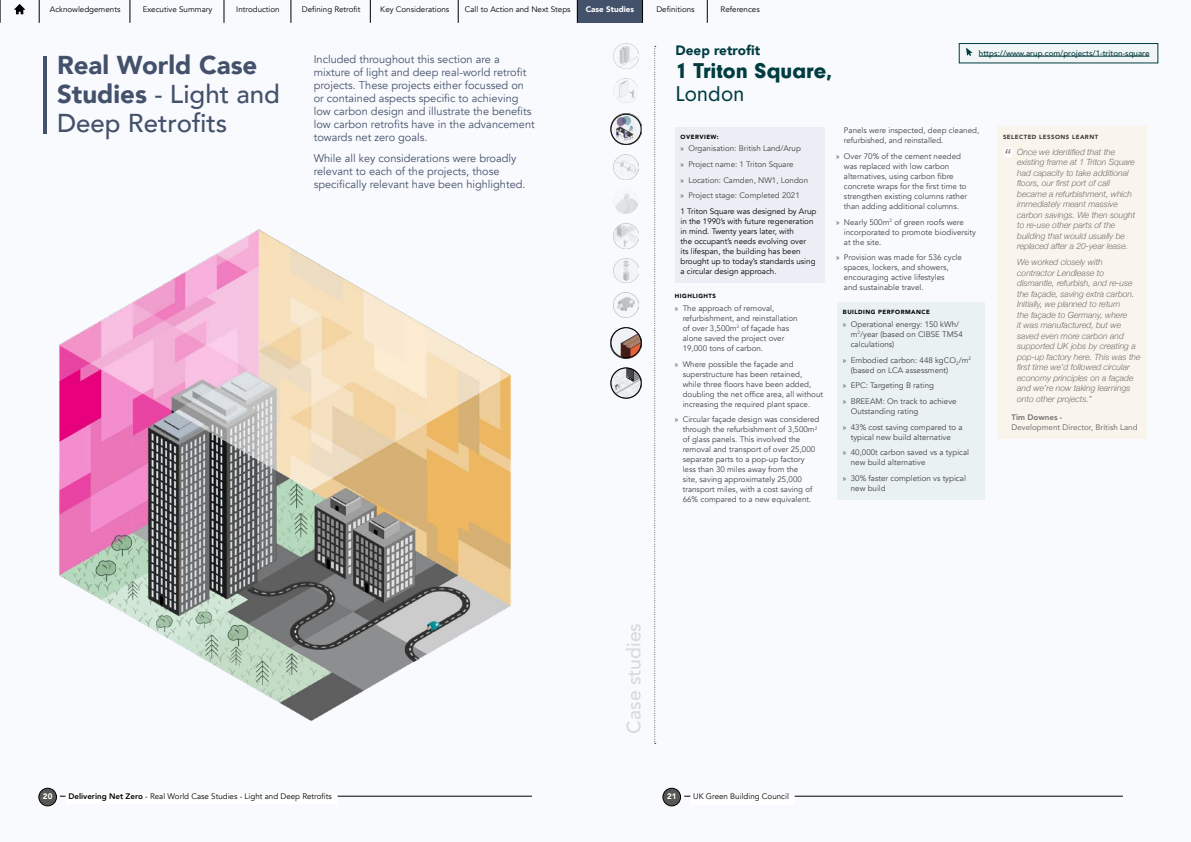
<style>
.page{position:relative;width:1191px;height:842px;background:#f8fafd}
.page>*{position:absolute;margin:0;border:0;box-sizing:border-box;transform-origin:0 0}
.t1{font:500 25.8px/29.4px "Avenir";color:#44516b}
.t2{font:900 22.3px "Neuzeit Gro";color:#003c40}
.t3{font:22.3px "Neuzeit Gro";color:#003c40}
.t4{font:500 19.3px "Avenir";color:#dadada}
.t5{font:italic 300 18.5px "Helvetica Neue";color:#706f6f}
.t6{font:900 13.6px "Avenir";color:#003c40}
.t7{font:11px/13px "Avenir";color:#44516b}
.t8{font:italic 300 8.5px/10.5px "Helvetica Neue";color:#706f6f}
.t9{font:8px/10px "Avenir";color:#424241}
.t10{font:8px/10px "Avenir";color:#000}
.t11{font:500 8px "Avenir";color:#003c40}
.t12{font:8px "Avenir";color:#706f6f}
.t13{font:900 8px "Avenir";color:#fff}
.t14{font:800 8px "Avenir";color:#706f6f}
.t15{font:900 6px "Avenir";letter-spacing:.08em;color:#000}
.t16{font:900 6px "Avenir";letter-spacing:.08em;color:#3c3c3b}
.s1{font-weight:900}
.s2{font-family:"Myriad Pro"}
.s3{color:#000}
.s4{font-weight:800}
</style>
<div class="page">
<svg style="left:654px;top:46px;width:2px;height:698px"></svg>
<div style="left:663px;top:788px;width:17px;height:18px;background:#575756;border-radius:50%"></div>
<div style="left:662px;top:788px;width:19px;height:18px;border:1px solid #000;border-radius:50%"></div>
<hr style="left:684px;top:796px;width:438px;height:1px;background:#000">
<div style="left:690px;top:795px;width:104px;height:10px;background:#fff"></div>
<hr style="left:60px;top:796px;width:472px;height:1px;background:#000">
<div style="left:39px;top:788px;width:17px;height:18px;background:#575756;border-radius:50%"></div>
<div style="left:39px;top:788px;width:18px;height:18px;border:1px solid #000;border-radius:50%"></div>
<div style="left:66px;top:794px;width:271px;height:10px;background:#fff"></div>
<hr style="left:43px;top:56px;width:3px;height:77px;background:#44516b">
<div style="left:675px;top:127px;width:149px;height:156px;background:#ebeef4"></div>
<div style="left:997px;top:127px;width:149px;height:312px;background:#faf5ec"></div>
<div style="left:1003px;top:147px;width:10px;height:10px;background:#fff;border-radius:50%"></div>
<div style="left:837px;top:302px;width:148px;height:197px;background:#e9f1f2"></div>
<div style="left:959px;top:44px;width:198px;height:19px;background:#f2f5f5"></div>
<svg style="left:966px;top:48px;width:6px;height:8px"></svg>
<hr style="left:979px;top:56px;width:170px;height:1px;background:#003c40">
<div style="left:959px;top:43px;width:199px;height:20px;border:1px solid #003c40"></div>
<img style="left:59px;top:229px;width:452px;height:492px">
<img style="left:613px;top:43px;width:25px;height:25px">
<img style="left:613px;top:78px;width:25px;height:25px;border-radius:12px">
<img style="left:610px;top:114px;width:31px;height:30px">
<img style="left:613px;top:154px;width:25px;height:25px">
<img style="left:613px;top:193px;width:25px;height:21px">
<img style="left:613px;top:223px;width:25px;height:25px">
<img style="left:613px;top:258px;width:25px;height:25px">
<img style="left:613px;top:293px;width:25px;height:24px">
<img style="left:610px;top:327px;width:31px;height:31px">
<img style="left:610px;top:368px;width:31px;height:31px">
<div style="left:610px;top:368px;width:31px;height:30px;border:1px solid #000;border-radius:50%"></div>
<div style="left:610px;top:327px;width:31px;height:31px;border:1px solid #000;border-radius:50%"></div>
<div style="left:610px;top:114px;width:31px;height:31px;border:1px solid #000;border-radius:50%"></div>
<div style="left:577px;top:0;width:65px;height:23px;background:#44516b"></div>
<svg style="left:0;top:0;width:1px;height:23px"></svg>
<svg style="left:224px;top:0;width:1px;height:23px"></svg>
<svg style="left:458px;top:0;width:1px;height:23px"></svg>
<svg style="left:130px;top:0;width:1px;height:23px"></svg>
<svg style="left:291px;top:0;width:1px;height:23px"></svg>
<svg style="left:370px;top:0;width:1px;height:23px"></svg>
<svg style="left:707px;top:0;width:1px;height:23px"></svg>
<svg style="left:39px;top:0;width:1px;height:23px"></svg>
<svg style="left:577px;top:0;width:1px;height:23px"></svg>
<svg style="left:642px;top:0;width:1px;height:23px"></svg>
<svg style="left:14px;top:4px;width:11px;height:10px"></svg>
<p class="t10" style="left:50px;top:4px;width:72px">Acknowledgements</p>
<p class="t10" style="left:143px;top:4px;width:71px">Executive Summary</p>
<p class="t10" style="left:236px;top:4px;width:45px">Introduction</p>
<p class="t10" style="left:302px;top:4px;width:60px">Defining Retrofit</p>
<p class="t10" style="left:380px;top:4px;width:71px">Key Considerations</p>
<p class="t10" style="left:465px;top:4px;width:107px">Call to Action and Next Steps</p>
<p class="t13" style="left:586px;top:2px;width:50px">Case Studies</p>
<p class="t10" style="left:656px;top:4px;width:40px">Definitions</p>
<p class="t10" style="left:720px;top:4px;width:41px">References</p>
<h1 class="t1" style="left:57px;top:49px;width:224px"><span class="s1">Real World Case<br>Studies</span> - Light and<br>Deep Retrofits</h1>
<p class="t7" style="left:314px;top:53px;width:223px">Included throughout this section are a mixture of light and deep real-world retrofit projects. These projects either focussed on or contained aspects specific to achieving low carbon design and illustrate the benefits low carbon retrofits have in the advancement towards net zero goals.</p>
<h3 class="t7" style="left:314px;top:152px;width:213px">While all key considerations were broadly relevant to each of the projects, those specifically relevant have been highlighted.</h3>
<h3 class="t6" style="left:675px;top:39px;width:86px">Deep retrofit</h3>
<h2 class="t2" style="left:675px;top:58px;width:158px">1 Triton Square,</h2>
<h2 class="t3" style="left:675px;top:82px;width:71px">London</h2>
<p class="t15" style="left:680px;top:131px;width:40px">OVERVIEW:</p>
<p class="t9" style="left:680px;top:141px;width:137px;line-height:15.7px"><span class="s2">»</span> Organisation: British Land/Arup<br><span class="s2">»</span> Project name: 1 Triton Square<br><span class="s2">»</span> Location: Camden, NW1, London<br><span class="s2">»</span> Project stage: Completed 2021<br><span class="s3">1 Triton Square was designed by Arup</span></p>
<p class="t10" style="left:680px;top:216px;width:136px">in the 1990’s with future regeneration in mind. Twenty years later, with<br>the occupant’s needs evolving over its lifespan, the building has been brought up to today’s standards using a circular design approach.</p>
<p class="t15" style="left:675px;top:291px;width:42px">HIGHLIGHTS</p>
<p class="t9" style="left:682px;top:303px;width:116px;text-indent:-8px"><span class="s2">»</span> The approach of removal, refurbishment, and reinstallation of over 3,500m<sup>2</sup> of façade has alone saved the project over<br>19,000 tons of carbon.</p>
<p class="t9" style="left:682px;top:359px;width:142px;text-indent:-8px"><span class="s2">»</span> Where possible the façade and superstructure has been retained,<br>while three floors have been added, doubling the net office area, all without increasing the required plant space.</p>
<p class="t9" style="left:682px;top:415px;width:138px;text-indent:-8px"><span class="s2">»</span> Circular façade design was considered through the refurbishment of 3,500m<sup>2 </sup>of glass panels. This involved the removal and transport of over 25,000 separate parts to a pop-up factory less than 30 miles away from the<br>site, saving approximately 25,000 transport miles, with a cost saving of 66% compared to a new equivalent.</p>
<p class="t11" style="left:979px;top:46px;width:172px">https://www.arup.com/projects/1-triton-square</p>
<p class="t9" style="left:844px;top:126px;width:137px">Panels were inspected, deep cleaned, refurbished, and reinstalled.</p>
<p class="t9" style="left:844px;top:151px;width:125px;text-indent:-8px"><span class="s2">»</span> Over 70% of the cement needed was replaced with low carbon alternatives, using carbon fibre concrete wraps for the first time to strengthen existing columns rather than adding additional columns.</p>
<p class="t9" style="left:844px;top:217px;width:134px;text-indent:-8px"><span class="s2">»</span> Nearly 500m<sup>2</sup> of green roofs were incorporated to promote biodiversity at the site.</p>
<p class="t9" style="left:844px;top:253px;width:119px;text-indent:-8px"><span class="s2">»</span> Provision was made for 536 cycle spaces, lockers, and showers, encouraging active lifestyles<br>and sustainable travel.</p>
<p class="t16" style="left:1003px;top:131px;width:97px">SELECTED LESSONS LEARNT</p>
<p class="t8" style="left:1017px;top:146px;width:120px">Once we identified that the existing frame at 1 Triton Square had capacity to take additional floors, our first port of call became a refurbishment, which immediately meant massive carbon savings. We then sought to re-use other parts of the building that would usually be replaced after a 20-year lease.</p>
<p class="t8" style="left:1017px;top:257px;width:125px">We worked closely with contractor Lendlease to dismantle, refurbish, and re-use the façade, saving extra carbon.<br>Initially, we planned to return<br>the façade to Germany, where<br>it was manufactured, but we saved even more carbon and supported UK jobs by creating a pop-up factory here. This was the first time we’d followed circular economy principles on a façade and we’re now taking learnings onto other projects.”</p>
<p class="t14" style="left:1011px;top:411px;width:52px">Tim Downes -</p>
<p class="t12" style="left:1011px;top:421px;width:127px">Development Director, British Land</p>
<h3 class="t5" style="left:1003px;top:141px;width:8px">“</h3>
<p class="t15" style="left:843px;top:307px;width:88px">BUILDING PERFORMANCE</p>
<p class="t9" style="left:850px;top:319px;width:114px;text-indent:-8px"><span class="s2">»</span> Operational energy: 150 kWh/ m<sup>2</sup>/year (based on CIBSE TM54 calculations)</p>
<p class="t9" style="left:850px;top:355px;width:122px;text-indent:-8px"><span class="s2">»</span> Embodied carbon: 448 kgCO<sub>2</sub>/m<sup>2 </sup>(based on LCA assessment)</p>
<p class="t9" style="left:843px;top:378px;width:115px;line-height:15.7px"><span class="s2">»</span> EPC: Targeting B rating<br><span class="s2">»</span> BREEAM: On track to achieve</p>
<p class="t9" style="left:843px;top:403px;width:121px;line-height:15.7px;text-indent:8px">Outstanding rating<br><span class="s2">»</span> 43% cost saving compared to a</p>
<p class="t9" style="left:843px;top:429px;width:128px;line-height:15.7px;text-indent:8px">typical new build alternative<br><span class="s2">»</span> 40,000t carbon saved vs a typical</p>
<p class="t9" style="left:843px;top:455px;width:124px;line-height:15.7px;text-indent:8px">new build alternative<br><span class="s2">»</span> 30% faster completion vs typical</p>
<p class="t9" style="left:850px;top:483px;width:36px">new build</p>
<h3 class="t4" style="left:617px;top:734px;width:112px;rotate:-90deg">Case studies</h3>
<p class="t13" style="left:43px;top:790px;width:11px">20</p>
<p class="t10" style="left:68px;top:791px;width:258px"><span class="s4">Delivering Net Zero</span> - Real World Case Studies - Light and Deep Retrofit</p>
<p class="t13" style="left:667px;top:790px;width:11px">21</p>
<p class="t10" style="left:693px;top:792px;width:97px">UK Green Building Council</p>
</div>
